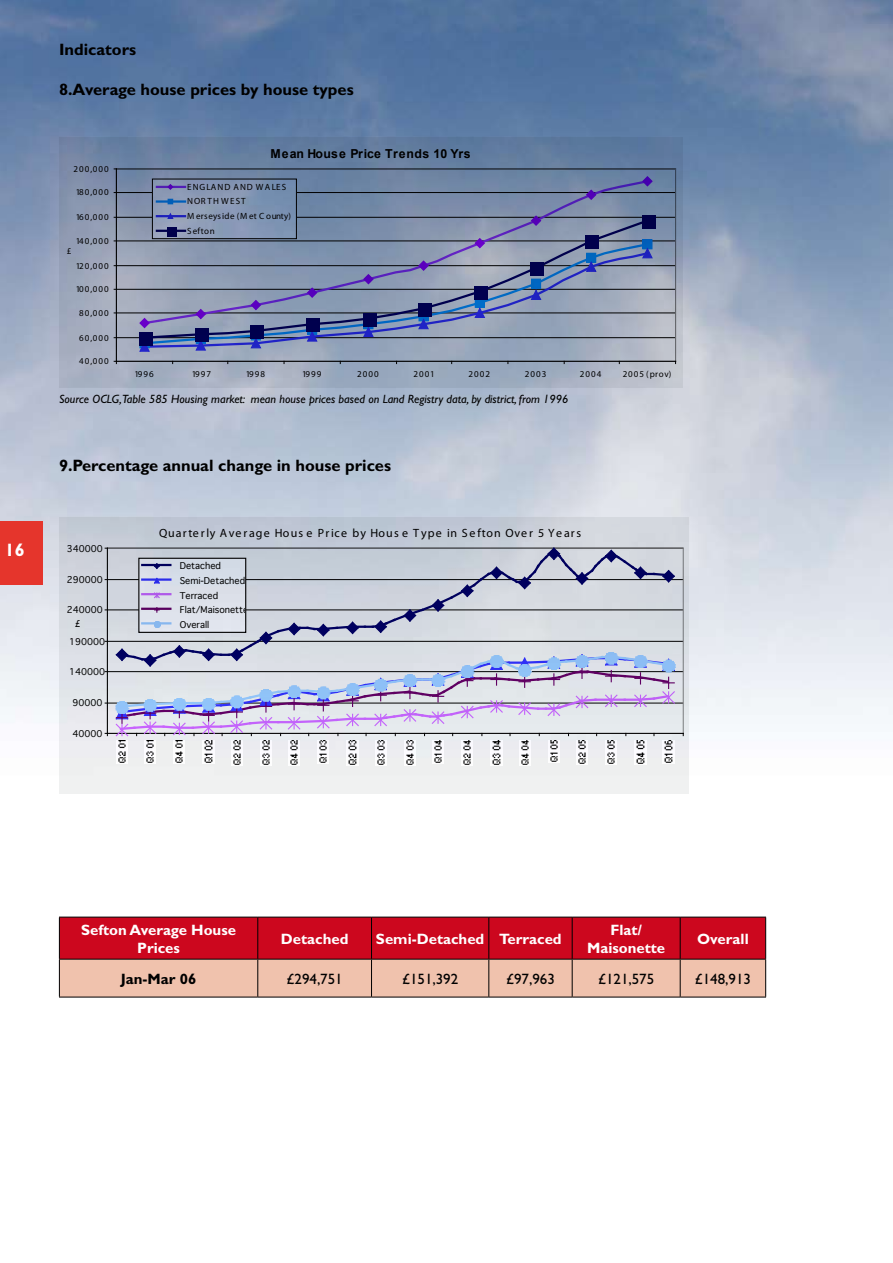
<style>
.page{position:relative;width:893px;height:1263px;background:#fff}
.page>*{position:absolute;margin:0;border:0;box-sizing:border-box;transform-origin:0 0}
.t1{font:700 18px "Gill Sans";color:#fff}
.t2{font:700 16.5px "Gill Sans";color:#000}
.t3{font:700 15px/18px "Gill Sans";color:#fff;text-align:center}
.t4{font:15px "Gill Sans";color:#000}
.t5{font:700 15px "Gill Sans";color:#000}
.t6{font:700 12.3px "Arial";letter-spacing:.025em;color:#000}
.t7{font:italic 12px "Gill Sans";color:#000}
.t8{font:12px "Myriad Pro";letter-spacing:.105em;color:#000}
.t9{font:9px "Myriad Pro";letter-spacing:.11em;color:#000}
.t10{font:9px/14.5px "Geneva";color:#000}
.t11{font:9px/14.7px "Myriad Pro";letter-spacing:.09em;color:#000}
</style>
<div class="page">
<img style="left:0;top:0;width:893px;height:998px">
<svg style="left:59px;top:137px;width:623px;height:251px;background:#8998b1"></svg>
<hr style="left:116px;top:337px;width:560px;height:1px;background:#000">
<hr style="left:116px;top:313px;width:560px;height:1px;background:#000">
<hr style="left:116px;top:289px;width:560px;height:1px;background:#000">
<hr style="left:116px;top:265px;width:560px;height:1px;background:#000">
<hr style="left:116px;top:241px;width:560px;height:1px;background:#000">
<hr style="left:116px;top:217px;width:560px;height:1px;background:#000">
<hr style="left:116px;top:192px;width:560px;height:1px;background:#000">
<hr style="left:116px;top:169px;width:560px;height:1px;background:#000">
<hr style="left:116px;top:168px;width:560px;height:1px;background:#808080">
<hr style="left:675px;top:169px;width:1px;height:192px;background:#808080">
<hr style="left:116px;top:169px;width:1px;height:192px;background:#000">
<hr style="left:116px;top:361px;width:560px;height:1px;background:#000">
<div style="left:642px;top:215px;width:13px;height:14px;background:#000048"></div>
<svg style="left:138px;top:175px;width:516px;height:177px;background:#7c8aa9"></svg>
<svg style="left:59px;top:517px;width:630px;height:277px;fill:#e8ebee"></svg>
<hr style="left:107px;top:703px;width:576px;height:1px;background:#000">
<hr style="left:107px;top:671px;width:576px;height:1px;background:#000">
<hr style="left:107px;top:641px;width:576px;height:1px;background:#000">
<hr style="left:107px;top:610px;width:576px;height:1px;background:#000">
<hr style="left:107px;top:579px;width:576px;height:1px;background:#000">
<hr style="left:107px;top:548px;width:576px;height:1px;background:#808080">
<hr style="left:683px;top:548px;width:1px;height:185px;background:#808080">
<hr style="left:107px;top:548px;width:1px;height:185px;background:#000">
<hr style="left:107px;top:733px;width:576px;height:1px;background:#000">
<img style="left:116px;top:740px;width:12px;height:24px">
<img style="left:144px;top:740px;width:12px;height:24px">
<img style="left:174px;top:740px;width:11px;height:24px">
<img style="left:203px;top:740px;width:11px;height:24px">
<img style="left:231px;top:740px;width:11px;height:26px">
<img style="left:260px;top:740px;width:12px;height:26px">
<img style="left:288px;top:740px;width:12px;height:26px">
<img style="left:318px;top:740px;width:11px;height:24px">
<img style="left:347px;top:740px;width:11px;height:26px">
<img style="left:375px;top:740px;width:11px;height:26px">
<img style="left:404px;top:740px;width:12px;height:26px">
<img style="left:432px;top:740px;width:12px;height:24px">
<img style="left:462px;top:740px;width:11px;height:26px">
<img style="left:491px;top:740px;width:11px;height:26px">
<img style="left:519px;top:740px;width:11px;height:26px">
<img style="left:548px;top:740px;width:11px;height:22px">
<img style="left:576px;top:740px;width:12px;height:25px">
<img style="left:606px;top:740px;width:11px;height:25px">
<img style="left:635px;top:740px;width:11px;height:25px">
<img style="left:663px;top:740px;width:11px;height:24px">
<svg style="left:115px;top:547px;width:561px;height:190px;background:#c5c7d7"></svg>
<svg style="left:60px;top:918px;width:705px;height:79px;background:#da5e60"></svg>
<hr style="left:59px;top:917px;width:199px;height:1px;background:#000">
<hr style="left:59px;top:917px;width:1px;height:42px;background:#000">
<hr style="left:258px;top:917px;width:113px;height:1px;background:#000">
<hr style="left:257px;top:917px;width:1px;height:42px;background:#000">
<hr style="left:371px;top:917px;width:118px;height:1px;background:#000">
<hr style="left:371px;top:917px;width:1px;height:42px;background:#000">
<hr style="left:489px;top:917px;width:83px;height:1px;background:#000">
<hr style="left:488px;top:917px;width:1px;height:42px;background:#000">
<hr style="left:572px;top:917px;width:108px;height:1px;background:#000">
<hr style="left:572px;top:917px;width:1px;height:42px;background:#000">
<hr style="left:680px;top:917px;width:86px;height:1px;background:#000">
<hr style="left:680px;top:917px;width:1px;height:42px;background:#000">
<hr style="left:765px;top:917px;width:1px;height:42px;background:#000">
<hr style="left:59px;top:959px;width:199px;height:1px;background:#000">
<hr style="left:59px;top:959px;width:1px;height:38px;background:#000">
<hr style="left:258px;top:959px;width:113px;height:1px;background:#000">
<hr style="left:257px;top:959px;width:1px;height:38px;background:#000">
<hr style="left:371px;top:959px;width:118px;height:1px;background:#000">
<hr style="left:371px;top:959px;width:1px;height:38px;background:#000">
<hr style="left:489px;top:959px;width:83px;height:1px;background:#000">
<hr style="left:488px;top:959px;width:1px;height:38px;background:#000">
<hr style="left:572px;top:959px;width:108px;height:1px;background:#000">
<hr style="left:572px;top:959px;width:1px;height:38px;background:#000">
<hr style="left:680px;top:959px;width:86px;height:1px;background:#000">
<hr style="left:680px;top:959px;width:1px;height:38px;background:#000">
<hr style="left:765px;top:959px;width:1px;height:38px;background:#000">
<hr style="left:59px;top:997px;width:199px;height:1px;background:#000">
<hr style="left:258px;top:997px;width:113px;height:1px;background:#000">
<hr style="left:371px;top:997px;width:118px;height:1px;background:#000">
<hr style="left:489px;top:997px;width:83px;height:1px;background:#000">
<hr style="left:572px;top:997px;width:108px;height:1px;background:#000">
<hr style="left:680px;top:997px;width:86px;height:1px;background:#000">
<div style="left:0;top:521px;width:43px;height:63px;background:#e5352c"></div>
<h1 class="t1" style="left:5px;top:539px;width:21px">16</h1>
<h2 class="t2" style="left:59px;top:40px;width:79px">Indicators</h2>
<h2 class="t2" style="left:59px;top:79px;width:296px">8.Average house prices by house types</h2>
<p class="t9" style="left:74px;top:163px;width:36px">200,000</p>
<p class="t9" style="left:76px;top:187px;width:34px">180,000</p>
<p class="t9" style="left:76px;top:212px;width:34px">160,000</p>
<p class="t9" style="left:76px;top:235px;width:34px">140,000</p>
<p class="t9" style="left:67px;top:245px;width:6px">£</p>
<p class="t9" style="left:76px;top:260px;width:34px">120,000</p>
<p class="t9" style="left:76px;top:284px;width:34px">100,000</p>
<p class="t9" style="left:79px;top:307px;width:31px">80,000</p>
<p class="t9" style="left:79px;top:332px;width:31px">60,000</p>
<p class="t9" style="left:79px;top:356px;width:31px">40,000</p>
<h3 class="t6" style="left:271px;top:146px;width:202px">Mean House Price Trends 10 Yrs</h3>
<p class="t11" style="left:187px;top:179px;width:105px">ENGLAND AND WALES<br>NORTH WEST<br>M erseyside (M et C ounty)<br>Sefton</p>
<p class="t9" style="left:134px;top:368px;width:21px">1996</p>
<p class="t9" style="left:192px;top:368px;width:21px">1997</p>
<p class="t9" style="left:246px;top:368px;width:21px">1998</p>
<p class="t9" style="left:302px;top:368px;width:21px">1999</p>
<p class="t9" style="left:357px;top:368px;width:23px">2000</p>
<p class="t9" style="left:413px;top:368px;width:23px">2001</p>
<p class="t9" style="left:469px;top:368px;width:23px">2002</p>
<p class="t9" style="left:525px;top:368px;width:23px">2003</p>
<p class="t9" style="left:580px;top:368px;width:23px">2004</p>
<p class="t9" style="left:623px;top:368px;width:50px">2005 (prov)</p>
<h3 class="t7" style="left:59px;top:392px;width:511px">Source OCLG,Table 585 Housing market: mean house prices based on Land Registry data, by district, from 1996</h3>
<h2 class="t2" style="left:59px;top:456px;width:334px">9.Percentage annual change in house prices</h2>
<p class="t10" style="left:67px;top:542px;width:38px">340000</p>
<p class="t10" style="left:67px;top:573px;width:38px">290000</p>
<p class="t10" style="left:67px;top:603px;width:38px">240000</p>
<p class="t10" style="left:75px;top:617px;width:8px">£</p>
<p class="t10" style="left:69px;top:635px;width:38px">190000</p>
<p class="t10" style="left:69px;top:665px;width:38px">140000</p>
<p class="t10" style="left:73px;top:697px;width:32px">90000</p>
<p class="t10" style="left:73px;top:727px;width:32px">40000</p>
<h3 class="t8" style="left:159px;top:525px;width:423px">Quarterly Average Hous e Price by Hous e Type in Sefton Over 5 Years</h3>
<p class="t10" style="left:180px;top:560px;width:70px">Detached<br>Semi-Detached<br>Terraced<br>Flat/Maisonette<br>Overall</p>
<h3 class="t3" style="left:81px;top:921px;width:156px">Sefton Average House<br>Prices</h3>
<h3 class="t3" style="left:281px;top:930px;width:69px">Detached</h3>
<h3 class="t3" style="left:376px;top:930px;width:187px">Semi-Detached Terraced</h3>
<h3 class="t3" style="left:587px;top:921px;width:80px">Flat/<br>Maisonette</h3>
<h3 class="t3" style="left:697px;top:930px;width:53px">Overall</h3>
<h3 class="t5" style="left:121px;top:970px;width:77px">Jan-Mar 06</h3>
<h3 class="t4" style="left:287px;top:970px;width:58px">£294,751</h3>
<h3 class="t4" style="left:402px;top:970px;width:58px">£151,392</h3>
<h3 class="t4" style="left:506px;top:970px;width:50px">£97,963</h3>
<h3 class="t4" style="left:598px;top:970px;width:58px">£121,575</h3>
<h3 class="t4" style="left:695px;top:970px;width:58px">£148,913</h3>
</div>
